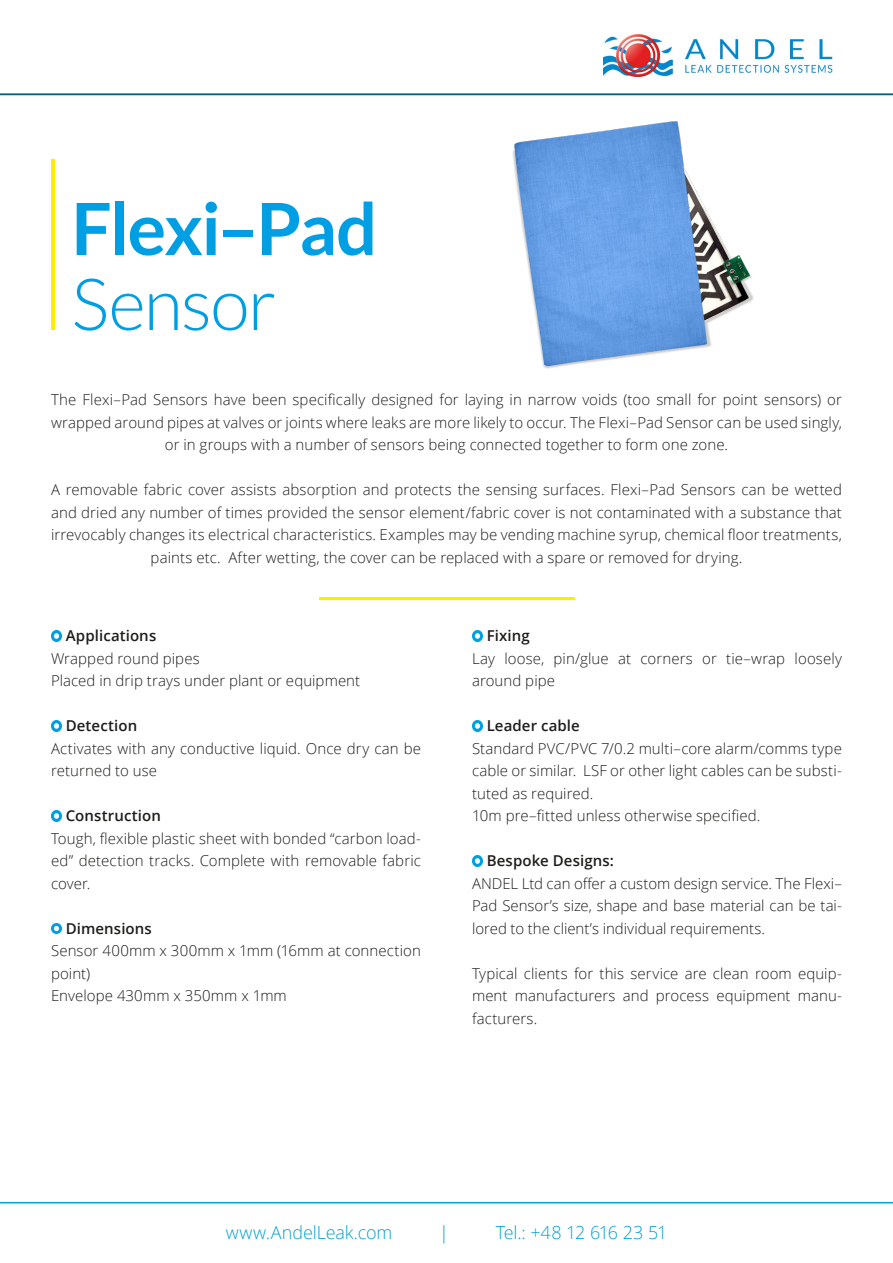
<style>
.page{position:relative;width:893px;height:1263px;background:#fff}
.page>*{position:absolute;margin:0;border:0;box-sizing:border-box;transform-origin:0 0}
.PRODUCT_Name{font:700 72px "Lato";letter-spacing:-.025em;color:#009fe3}
.PRODUCT_Name-2{font:300 72px "Lato";letter-spacing:-.02em;color:#009fe3}
.t1{font:300 18px "Open Sans";letter-spacing:-.005em;color:#00a3d2}
.t2{font:300 18px "Open Sans";letter-spacing:-.075em;color:#00a3d2}
.PRODUCT_Content{font:300 15px/22.5px "Open Sans";letter-spacing:.005em;color:#1d1d1b;text-align:justify}
.PRODUCT_Content-2{font:600 15px "Open Sans";letter-spacing:.01em;color:#1d1d1b}
</style>
<div class="page">
<hr style="left:0;top:1202px;width:893px;height:1px;background:#00a3d2">
<img style="left:604px;top:34px;width:229px;height:43px">
<hr style="left:0;top:94px;width:893px;height:1px;background:#00617f">
<img style="left:512px;top:121px;width:242px;height:248px">
<svg style="left:51px;top:630px;width:11px;height:11px"></svg>
<svg style="left:51px;top:720px;width:11px;height:11px"></svg>
<svg style="left:51px;top:810px;width:11px;height:11px"></svg>
<svg style="left:51px;top:923px;width:11px;height:11px"></svg>
<svg style="left:472px;top:630px;width:11px;height:11px"></svg>
<svg style="left:472px;top:720px;width:11px;height:11px"></svg>
<svg style="left:472px;top:855px;width:11px;height:11px"></svg>
<hr style="left:51px;top:160px;width:3px;height:170px;background:#ffed00">
<hr style="left:319px;top:597px;width:255px;height:2px;background:#ffed00">
<p class="PRODUCT_Name" style="left:71px;top:188px;width:307px">Flexi–Pad</p>
<p class="PRODUCT_Name-2" style="left:71px;top:266px;width:207px">Sensor</p>
<p class="PRODUCT_Content" style="left:51px;top:388px;width:792px;text-align:center">The Flexi–Pad Sensors have been specifically designed for laying in narrow voids (too small for point sensors) or wrapped around pipes at valves or joints where leaks are more likely to occur. The Flexi–Pad Sensor can be used singly, or in groups with a number of sensors being connected together to form one zone.</p>
<p class="PRODUCT_Content" style="left:51px;top:478px;width:792px;text-align:center">A removable fabric cover assists absorption and protects the sensing surfaces. Flexi–Pad Sensors can be wetted and dried any number of times provided the sensor element/fabric cover is not contaminated with a substance that irrevocably changes its electrical characteristics. Examples may be vending machine syrup, chemical floor treatments, paints etc. After wetting, the cover can be replaced with a spare or removed for drying.</p>
<p class="PRODUCT_Content-2" style="left:66px;top:626px;width:92px">Applications</p>
<p class="PRODUCT_Content" style="left:51px;top:647px;width:150px">Wrapped round pipes</p>
<p class="PRODUCT_Content" style="left:51px;top:669px;width:311px">Placed in drip trays under plant or equipment</p>
<p class="PRODUCT_Content-2" style="left:66px;top:716px;width:73px">Detection</p>
<p class="PRODUCT_Content" style="left:51px;top:737px;width:371px">Activates with any conductive liquid. Once dry can be returned to use</p>
<p class="PRODUCT_Content-2" style="left:66px;top:806px;width:97px">Construction</p>
<p class="PRODUCT_Content" style="left:51px;top:827px;width:371px">Tough, flexible plastic sheet with bonded “carbon load&shy;ed” detection tracks. Complete with removable fabric cover.</p>
<p class="PRODUCT_Content-2" style="left:66px;top:918px;width:88px">Dimensions</p>
<p class="PRODUCT_Content" style="left:51px;top:939px;width:371px">Sensor 400mm x 300mm x 1mm (16mm at connection point)</p>
<p class="PRODUCT_Content" style="left:51px;top:984px;width:237px">Envelope 430mm x 350mm x 1mm</p>
<p class="PRODUCT_Content-2" style="left:487px;top:626px;width:45px">Fixing</p>
<p class="PRODUCT_Content" style="left:472px;top:647px;width:371px">Lay loose, pin/glue at corners or tie–wrap loosely around pipe</p>
<p class="PRODUCT_Content-2" style="left:487px;top:716px;width:95px">Leader cable</p>
<p class="PRODUCT_Content" style="left:472px;top:737px;width:371px">Standard PVC/PVC 7/0.2 multi–core alarm/comms type cable or similar. LSF or other light cables can be substi&shy;tuted as required.</p>
<p class="PRODUCT_Content" style="left:472px;top:804px;width:290px">10m pre–fitted unless otherwise specified.</p>
<p class="PRODUCT_Content-2" style="left:487px;top:851px;width:129px">Bespoke Designs:</p>
<p class="PRODUCT_Content" style="left:472px;top:872px;width:371px">ANDEL Ltd can offer a custom design service. The Flexi– Pad Sensor’s size, shape and base material can be tai&shy;lored to the client’s individual requirements.</p>
<p class="PRODUCT_Content" style="left:472px;top:962px;width:371px">Typical clients for this service are clean room equip&shy;ment manufacturers and process equipment manu&shy;facturers.</p>
<p class="t1" style="left:226px;top:1219px;width:168px">www.AndelLeak.com</p>
<p class="t1" style="left:439px;top:1219px;width:11px">|</p>
<p class="t2" style="left:496px;top:1219px;width:173px">Tel.: +48 12 616 23 51</p>
</div>
